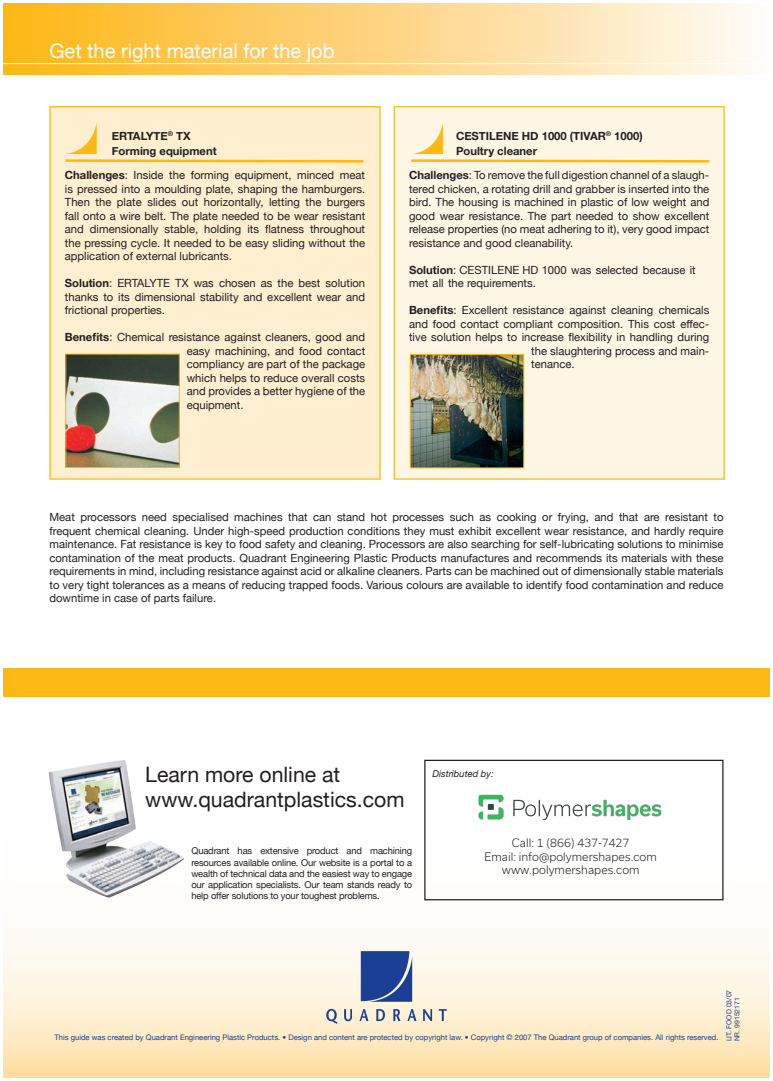
<style>
.page{position:relative;width:773px;height:1081px;background:#fff}
.page>*{position:absolute;margin:0;border:0;box-sizing:border-box;transform-origin:0 0}
.t1{font:21.25px/25.5px "Helvetica Neue";color:#231f20}
.t2{font:20px "Helvetica Neue";color:#fff}
.t3{font:11.25px/13.5px "Helvetica Neue";color:#231f20;text-align:justify}
.t4{font:700 11.25px/14.9px "Helvetica Neue";color:#231f20}
.t5{font:300 11.25px/13.5px "Usual";color:#221e1f;text-align:center}
.t6{font:9.38px/11.2px "Helvetica Neue";letter-spacing:-.015em;color:#231f20;text-align:justify}
.t7{font:italic 9.38px "Helvetica Neue";color:#231f20}
.t8{font:7.62px "Helvetica Neue";color:#1b3f94}
.t9{font:6.88px/8.2px "Helvetica Neue";color:#1b3f94}
.s1{font-style:inherit}
.s2{font-weight:700}
</style>
<div class="page">
<div style="left:3px;top:668px;width:766px;height:28px;background:#fcb814"></div>
<svg style="left:3px;top:759px;width:766px;height:318px"></svg>
<div style="left:3px;top:3px;width:766px;height:71px;background:linear-gradient(to right,#fdb413,#fef9f7)"></div>
<hr style="left:3px;top:63px;width:766px;height:1px;background:#fff">
<div style="left:424px;top:759px;width:299px;height:141px;border:1px solid #231f20"></div>
<img style="left:324px;top:950px;width:124px;height:74px">
<img style="left:106px;top:840px;width:50px;height:8px">
<div style="left:50px;top:107px;width:330px;height:372px;background:#feefd0"></div>
<div style="left:49px;top:106px;width:331px;height:373px;border:1px solid #fcb814"></div>
<div style="left:394px;top:107px;width:329px;height:372px;background:#fef6e5"></div>
<div style="left:393px;top:106px;width:331px;height:373px;border:1px solid #fcb814"></div>
<img style="left:67px;top:356px;width:110px;height:110px">
<div style="left:65px;top:354px;width:114px;height:114px;border:1px solid #fcb814"></div>
<img style="left:411px;top:356px;width:110px;height:110px">
<div style="left:409px;top:354px;width:114px;height:114px;border:1px solid #fcb814"></div>
<svg style="left:65px;top:123px;width:299px;height:40px"></svg>
<svg style="left:411px;top:123px;width:299px;height:40px"></svg>
<img style="left:478px;top:794px;width:183px;height:26px">
<h2 class="t2" style="left:49px;top:39px;width:286px">Get the right material for the job</h2>
<p class="t4" style="left:112px;top:128px;width:106px"><span class="s1">E</span>RTALYTE<sup>®</sup> TX<br>Forming equipment</p>
<p class="t3" style="left:65px;top:168px;width:301px"><span class="s2">Challenges</span>: Inside the forming equipment, minced meat is pressed into a moulding plate, shaping the hamburgers.<br>Then the plate slides out horizontally, letting the burgers fall onto a wire belt. The plate needed to be wear resistant and dimensionally stable, holding its flatness throughout the pressing cycle. It needed to be easy sliding without the application of external lubricants.</p>
<p class="t3" style="left:65px;top:276px;width:301px"><span class="s2">Solution</span>: ERTALYTE TX was chosen as the best solution thanks to its dimensional stability and excellent wear and frictional properties.</p>
<p class="t3" style="left:186px;top:330px;width:180px;text-indent:-122px"><span class="s2">Benefits</span>: Chemical resistance against cleaners, good and easy machining, and food contact compliancy are part of the package which helps to reduce overall costs and provides a better hygiene of the equipment.</p>
<p class="t4" style="left:455px;top:128px;width:188px"><span class="s1">CESTILENE HD 1000 (</span>TIVAR<sup>®</sup> 1000<span class="s1">)<br></span>Poultry cleaner</p>
<p class="t3" style="left:409px;top:168px;width:301px"><span class="s2">Challenges</span>: To remove the full digestion channel of a slaugh&shy;tered chicken, a rotating drill and grabber is inserted into the bird. The housing is machined in plastic of low weight and good wear resistance. The part needed to show excellent release properties (no meat adhering to it), very good impact resistance and good cleanability.</p>
<p class="t3" style="left:409px;top:263px;width:288px"><span class="s2">Solution</span>: CESTILENE HD 1000 was selected because it met all the requirements.</p>
<p class="t3" style="left:409px;top:303px;width:301px"><span class="s2">Benefits</span>: Excellent resistance against cleaning chemicals</p>
<p class="t3" style="left:409px;top:317px;width:301px">and food contact compliant composition. This cost effec-</p>
<p class="t3" style="left:409px;top:330px;width:301px">tive solution helps to increase flexibility in handling during</p>
<p class="t3" style="left:531px;top:344px;width:179px">the slaughtering process and main-</p>
<p class="t3" style="left:531px;top:357px;width:45px">tenance.</p>
<p class="t3" style="left:49px;top:510px;width:675px">Meat processors need specialised machines that can stand hot processes such as cooking or frying, and that are resistant to frequent chemical cleaning. Under high-speed production conditions they must exhibit excellent wear resistance, and hardly require maintenance. Fat resistance is key to food safety and cleaning. Processors are also searching for self-lubricating solutions to minimise contamination of the meat products. Quadrant Engineering Plastic Products manufactures and recommends its materials with these requirements in mind, including resistance against acid or alkaline cleaners. Parts can be machined out of dimensionally stable materials to very tight tolerances as a means of reducing trapped foods. Various colours are available to identify food contamination and reduce downtime in case of parts failure.</p>
<h1 class="t1" style="left:145px;top:761px;width:260px">Learn more online at www.quadrantplastics.com</h1>
<p class="t6" style="left:191px;top:845px;width:222px">Quadrant has extensive product and machining resources available online. Our website is a portal to a wealth of technical data and the easiest way to engage our application specialists. Our team stands ready to help offer solutions to your toughest problems.</p>
<p class="t7" style="left:432px;top:768px;width:62px">Distributed by:</p>
<p class="t5" style="left:484px;top:836px;width:174px">Call: 1 (866) 437-7427<br>Email: info@polymershapes.com www.polymershapes.com</p>
<p class="t8" style="left:54px;top:1032px;width:665px">This guide was created by Quadrant Engineering Plastic Products. • Design and content are protected by copyright law. • Copyright © 2007 The Quadrant group of companies. All rights reserved.</p>
<p class="t9" style="left:724px;top:1041px;width:53px;rotate:-90deg">LIT. FOOD 03/07<br>NR. 99152171</p>
</div>
